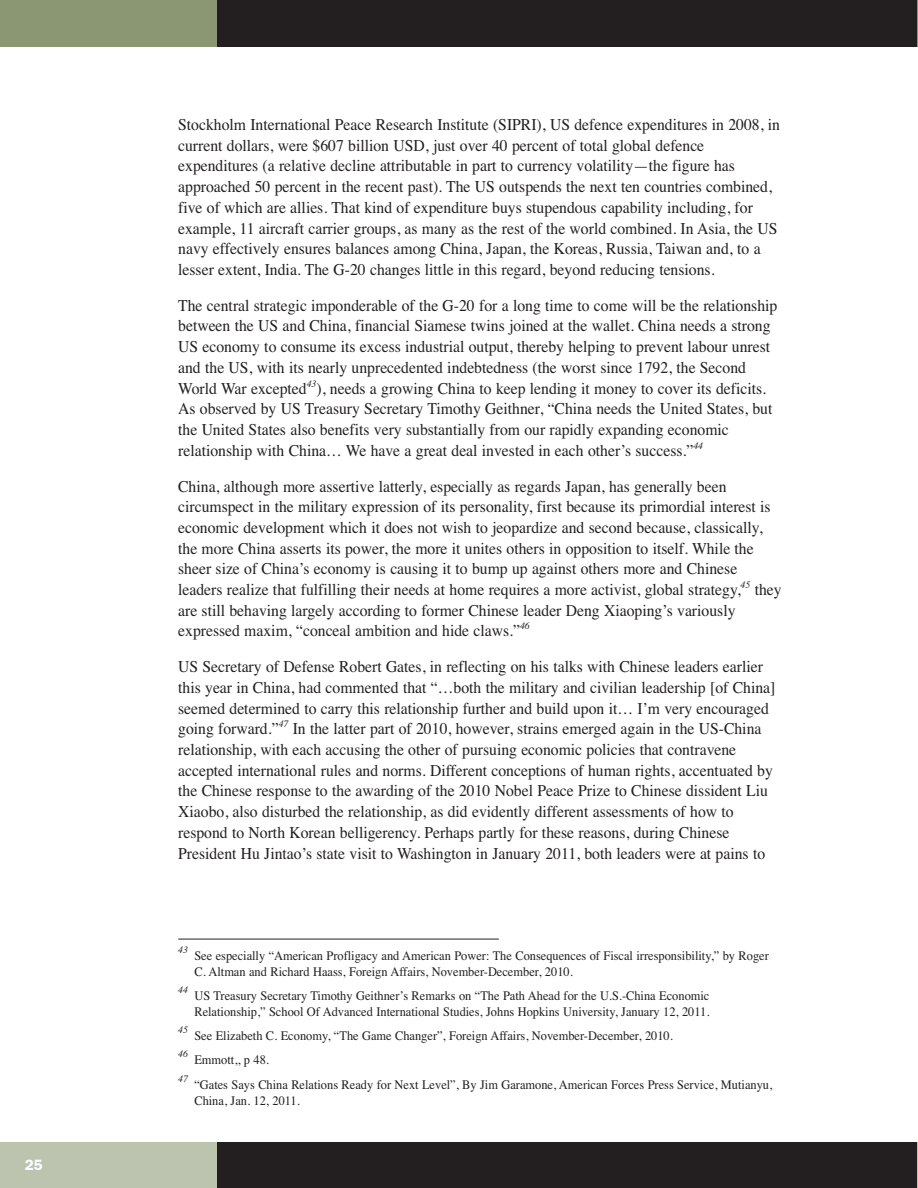
<style>
.page{position:relative;width:918px;height:1188px;background:#fff}
.page>*{position:absolute;margin:0;border:0;box-sizing:border-box;transform-origin:0 0}
.t1{font:16.5px/20.7px "Times";color:#231f20;scale:.95 1}
.t2{font:600 15px "Franklin Gothic";color:#fff}
.t3{font:13.05px/15.8px "Times";color:#231f20;scale:.95 1}
.t4{font:italic 9.75px "Times";color:#231f20}
</style>
<div class="page">
<hr style="left:178px;top:939px;width:321px;height:1px;background:#231f20">
<div style="left:217px;top:1143px;width:701px;height:45px;background:#231f20"></div>
<div style="left:0;top:1143px;width:217px;height:45px;background:#bcc3ae"></div>
<div style="left:217px;top:0;width:701px;height:47px;background:#231f20"></div>
<div style="left:0;top:0;width:217px;height:47px;background:#8a9772"></div>
<p class="t2" style="left:25px;top:1160px;width:19px">25</p>
<p class="t1" style="left:178px;top:116px;width:635px">Stockholm International Peace Research Institute (SIPRI), US defence expenditures in 2008, in current dollars, were $607 billion USD, just over 40 percent of total global defence expenditures (a relative decline attributable in part to currency volatility—the figure has approached 50 percent in the recent past). The US outspends the next ten countries combined, five of which are allies. That kind of expenditure buys stupendous capability including, for example, 11 aircraft carrier groups, as many as the rest of the world combined. In Asia, the US navy effectively ensures balances among China, Japan, the Koreas, Russia, Taiwan and, to a lesser extent, India. The G-20 changes little in this regard, beyond reducing tensions.</p>
<p class="t1" style="left:178px;top:296px;width:632px">The central strategic imponderable of the G-20 for a long time to come will be the relationship between the US and China, financial Siamese twins joined at the wallet. China needs a strong US economy to consume its excess industrial output, thereby helping to prevent labour unrest and the US, with its nearly unprecedented indebtedness (the worst since 1792, the Second World War excepted<sup>43</sup>), needs a growing China to keep lending it money to cover its deficits.<br>As observed by US Treasury Secretary Timothy Geithner, “China needs the United States, but the United States also benefits very substantially from our rapidly expanding economic relationship with China… We have a great deal invested in each other’s success.”<sup>44</sup></p>
<p class="t1" style="left:178px;top:477px;width:637px">China, although more assertive latterly, especially as regards Japan, has generally been circumspect in the military expression of its personality, first because its primordial interest is economic development which it does not wish to jeopardize and second because, classically, the more China asserts its power, the more it unites others in opposition to itself. While the sheer size of China’s economy is causing it to bump up against others more and Chinese leaders realize that fulfilling their needs at home requires a more activist, global strategy,<sup>45</sup> they are still behaving largely according to former Chinese leader Deng Xiaoping’s variously expressed maxim, “conceal ambition and hide claws.”<sup>46</sup></p>
<p class="t1" style="left:178px;top:658px;width:630px">US Secretary of Defense Robert Gates, in reflecting on his talks with Chinese leaders earlier this year in China, had commented that “…both the military and civilian leadership [of China] seemed determined to carry this relationship further and build upon it… I’m very encouraged going forward.”<sup>47</sup> In the latter part of 2010, however, strains emerged again in the US-China relationship, with each accusing the other of pursuing economic policies that contravene accepted international rules and norms. Different conceptions of human rights, accentuated by the Chinese response to the awarding of the 2010 Nobel Peace Prize to Chinese dissident Liu Xiaobo, also disturbed the relationship, as did evidently different assessments of how to respond to North Korean belligerency. Perhaps partly for these reasons, during Chinese President Hu Jintao’s state visit to Washington in January 2011, both leaders were at pains to</p>
<p class="t4" style="left:178px;top:946px;width:11px">43</p>
<p class="t3" style="left:194px;top:949px;width:606px">See especially “American Profligacy and American Power: The Consequences of Fiscal irresponsibility,” by Roger<br>C. Altman and Richard Haass, Foreign Affairs, November-December, 2010.</p>
<p class="t4" style="left:178px;top:986px;width:11px">44</p>
<p class="t3" style="left:194px;top:989px;width:544px">US Treasury Secretary Timothy Geithner’s Remarks on “The Path Ahead for the U.S.-China Economic<br>Relationship,” School Of Advanced International Studies, Johns Hopkins University, January 12, 2011.</p>
<p class="t4" style="left:178px;top:1026px;width:11px">45</p>
<p class="t3" style="left:194px;top:1029px;width:505px">See Elizabeth C. Economy, “The Game Changer”, Foreign Affairs, November-December, 2010.</p>
<p class="t4" style="left:178px;top:1051px;width:11px">46</p>
<p class="t3" style="left:194px;top:1053px;width:80px">Emmott,, p 48.</p>
<p class="t4" style="left:178px;top:1075px;width:11px">47</p>
<p class="t3" style="left:194px;top:1078px;width:610px">“Gates Says China Relations Ready for Next Level”, By Jim Garamone, American Forces Press Service, Mutianyu,<br>China, Jan. 12, 2011.</p>
</div>
